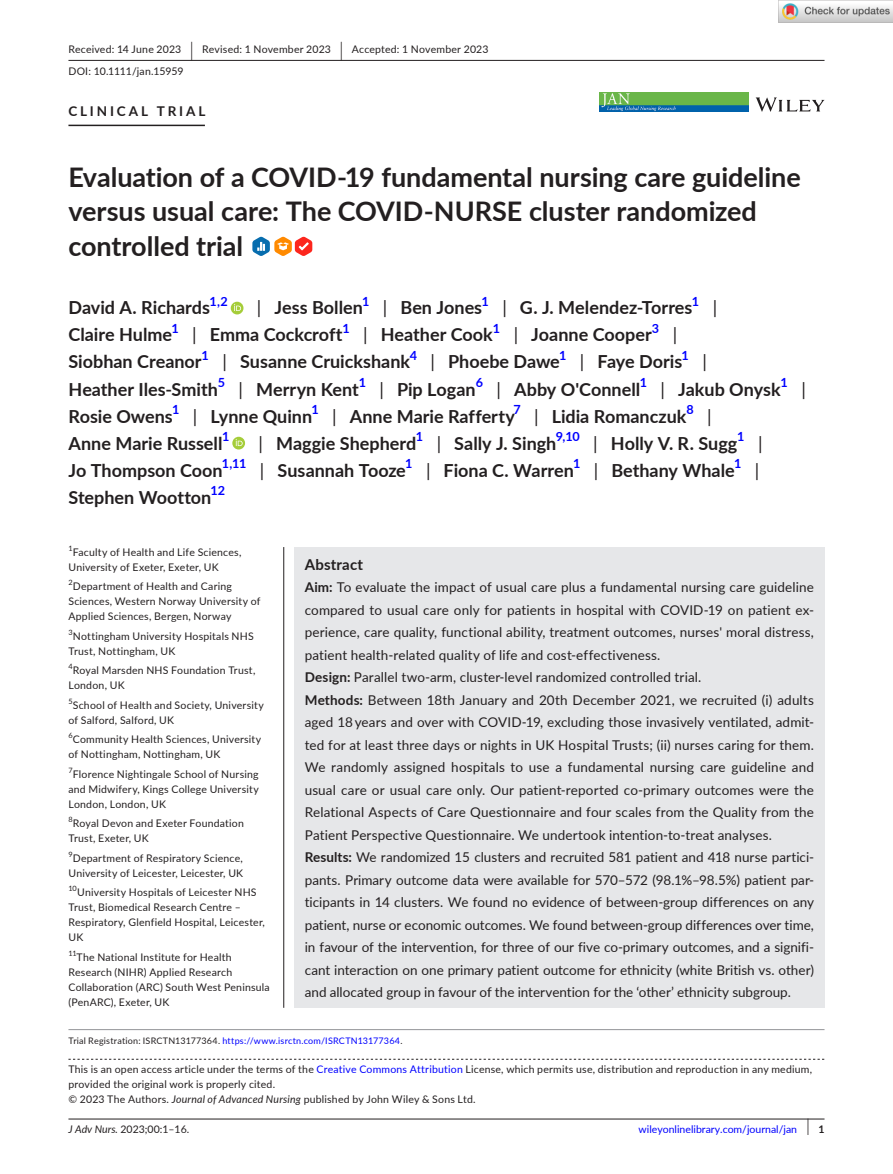
<style>
.page{position:relative;width:893px;height:1174px;background:#fff}
.page>*{position:absolute;margin:0;border:0;box-sizing:border-box;transform-origin:0 0}
.t1{font:700 27px/34.5px "Lato";color:#231f20}
.t2{font:700 18px/27px "Lato";color:#231f20}
.t3{font:18px "Lato";color:#231f20}
.t4{font:700 15px "Lato";letter-spacing:.015em;color:#231f20}
.t5{font:13.5px/22.5px "Lato";letter-spacing:.005em;color:#231f20}
.t6{font:700 13.5px "Lato";letter-spacing:.21em;color:#231f20}
.t7{font:700 12.6px "Lato";color:#00f}
.t8{font:10.5px/15px "Lato";letter-spacing:.02em;color:#231f20}
.t9{font:10.5px "Lato";color:#00f}
.t10{font:9px "Lato";letter-spacing:.02em;color:#00f}
.t11{font:7.35px "Lato";color:#231f20}
.s1{font-size:19.65px}
.s2{font-weight:400}
.s3{font-weight:700}
.s4{color:#231f20}
.s5{color:#00f}
.s6{font-style:italic}
.s7{font-size:17.4px;color:#231f20}
.s8{font-weight:700;color:#231f20}
</style>
<div class="page">
<hr style="left:68px;top:1118px;width:756px;height:1px;background:#231f20">
<svg style="left:756px;top:97px;width:68px;height:15px"></svg>
<img style="left:599px;top:92px;width:149px;height:20px">
<hr style="left:68px;top:60px;width:756px;height:1px;background:#231f20">
<hr style="left:68px;top:125px;width:137px;height:1px;background:#231f20">
<svg style="left:252px;top:237px;width:60px;height:19px"></svg>
<div style="left:231px;top:302px;width:12px;height:12px;background:#a5cd39;border-radius:50%"></div>
<svg style="left:234px;top:304px;width:7px;height:7px"></svg>
<svg style="left:232px;top:437px;width:13px;height:12px"></svg>
<svg style="left:236px;top:439px;width:7px;height:7px"></svg>
<svg style="left:68px;top:1058px;width:756px;height:1px"></svg>
<hr style="left:68px;top:1029px;width:756px;height:1px;background:#939598">
<div style="left:294px;top:547px;width:530px;height:460px;background:#e6e7e9"></div>
<hr style="left:283px;top:547px;width:1px;height:460px;background:#231f20">
<img style="left:779px;top:0;width:114px;height:23px">
<p class="t8" style="left:68px;top:38px;width:422px;line-height:21.8px">Received: 14 June 2023 <span class="s1">|</span> Revised: 1 November 2023 <span class="s1">|</span> Accepted: 1 November 2023<br>DOI: 10.1111/jan.15959</p>
<p class="t6" style="left:68px;top:101px;width:138px">CLINICAL TRIAL</p>
<h1 class="t1" style="left:68px;top:159px;width:734px">Evaluation of a COVID-19 fundamental nursing care guideline versus usual care: The COVID-NURSE cluster randomized controlled trial</h1>
<h2 class="t2" style="left:68px;top:294px;width:143px">David A. Richards</h2>
<p class="t7" style="left:209px;top:292px;width:20px">1,2</p>
<h2 class="t2" style="left:257px;top:294px;width:107px"><span class="s2">|</span> Jess Bollen</h2>
<p class="t7" style="left:362px;top:292px;width:9px">1</p>
<h2 class="t2" style="left:383px;top:294px;width:101px"><span class="s2">|</span> Ben Jones</h2>
<p class="t7" style="left:482px;top:292px;width:9px">1</p>
<h2 class="t2" style="left:502px;top:294px;width:192px"><span class="s2">|</span> G. J. Melendez-Torres</h2>
<p class="t7" style="left:692px;top:292px;width:9px">1</p>
<h2 class="t3" style="left:713px;top:295px;width:6px">|</h2>
<h2 class="t2" style="left:68px;top:321px;width:105px">Claire Hulme</h2>
<p class="t7" style="left:171px;top:319px;width:9px">1</p>
<h2 class="t2" style="left:192px;top:321px;width:152px"><span class="s2">|</span> Emma Cockcroft</h2>
<p class="t7" style="left:342px;top:319px;width:9px">1</p>
<h2 class="t2" style="left:363px;top:321px;width:131px"><span class="s2">|</span> Heather Cook</h2>
<p class="t7" style="left:493px;top:319px;width:9px">1</p>
<h2 class="t2" style="left:514px;top:321px;width:140px"><span class="s2">|</span> Joanne Cooper</h2>
<p class="t7" style="left:652px;top:319px;width:9px">3</p>
<h2 class="t3" style="left:673px;top:322px;width:6px">|</h2>
<h2 class="t2" style="left:68px;top:348px;width:135px">Siobhan Creanor</h2>
<p class="t7" style="left:202px;top:346px;width:9px">1</p>
<h2 class="t2" style="left:222px;top:348px;width:189px"><span class="s2">|</span> Susanne Cruickshank</h2>
<p class="t7" style="left:410px;top:346px;width:9px">4</p>
<h2 class="t2" style="left:431px;top:348px;width:131px"><span class="s2">|</span> Phoebe Dawe</h2>
<p class="t7" style="left:559px;top:346px;width:9px">1</p>
<h2 class="t2" style="left:580px;top:348px;width:104px"><span class="s2">|</span> Faye Doris</h2>
<p class="t7" style="left:682px;top:346px;width:9px">1</p>
<h2 class="t3" style="left:702px;top:349px;width:6px">|</h2>
<h2 class="t2" style="left:68px;top:375px;width:151px">Heather Iles-Smith</h2>
<p class="t7" style="left:218px;top:373px;width:9px">5</p>
<h2 class="t2" style="left:238px;top:375px;width:122px"><span class="s2">|</span> Merryn Kent</h2>
<p class="t7" style="left:359px;top:373px;width:9px">1</p>
<h2 class="t2" style="left:379px;top:375px;width:98px"><span class="s2">|</span> Pip Logan</h2>
<p class="t7" style="left:476px;top:373px;width:9px">6</p>
<h2 class="t2" style="left:496px;top:375px;width:145px"><span class="s2">|</span> Abby O'Connell</h2>
<p class="t7" style="left:640px;top:373px;width:9px">1</p>
<h2 class="t2" style="left:660px;top:375px;width:122px"><span class="s2">|</span> Jakub Onysk</h2>
<p class="t7" style="left:781px;top:373px;width:9px">1</p>
<h2 class="t3" style="left:801px;top:376px;width:6px">|</h2>
<h2 class="t2" style="left:68px;top:402px;width:645px">Rosie Owens<sup>1</sup> <span class="s2">|</span> Lynne Quinn<sup>1</sup> <span class="s2">|</span> Anne Marie Rafferty<sup>7</sup> <span class="s2">|</span> Lidia Romanczuk<sup>8</sup> <span class="s2">|<br></span>Anne Marie Russell<sup>1</sup></h2>
<h2 class="t2" style="left:68px;top:429px;width:696px;text-indent:190px"><span class="s2">|</span> Maggie Shepherd<sup>1</sup> <span class="s2">|</span> Sally J. Singh<sup>9,10</sup> <span class="s2">|</span> Holly V. R. Sugg<sup>1</sup> <span class="s2">|<br></span>Jo Thompson Coon<sup>1,11</sup> <span class="s2">|</span> Susannah Tooze<sup>1</sup> <span class="s2">|</span> Fiona C. Warren<sup>1</sup> <span class="s2">|</span> Bethany Whale<sup>1</sup> <span class="s2">|<br></span>Stephen Wootton<sup>12</sup></h2>
<p class="t8" style="left:68px;top:544px;width:174px"><sup>1</sup>Faculty of Health and Life Sciences,<br>University of Exeter, Exeter, UK</p>
<p class="t8" style="left:68px;top:578px;width:194px"><sup>2</sup>Department of Health and Caring<br>Sciences, Western Norway University of<br>Applied Sciences, Bergen, Norway</p>
<p class="t8" style="left:68px;top:628px;width:187px"><sup>3</sup>Nottingham University Hospitals NHS<br>Trust, Nottingham, UK</p>
<p class="t8" style="left:68px;top:662px;width:189px"><sup>4</sup>Royal Marsden NHS Foundation Trust,<br>London, UK</p>
<p class="t8" style="left:68px;top:697px;width:197px"><sup>5</sup>School of Health and Society, University of Salford, Salford, UK</p>
<p class="t8" style="left:68px;top:731px;width:194px"><sup>6</sup>Community Health Sciences, University of Nottingham, Nottingham, UK</p>
<p class="t8" style="left:68px;top:766px;width:192px;text-align:justify"><sup>7</sup>Florence Nightingale School of Nursing and Midwifery, Kings College University London, London, UK</p>
<p class="t11" style="left:68px;top:814px;width:6px">8</p>
<p class="t8" style="left:68px;top:815px;width:177px;text-indent:4px">Royal Devon and Exeter Foundation<br>Trust, Exeter, UK</p>
<p class="t11" style="left:68px;top:849px;width:6px">9</p>
<p class="t8" style="left:68px;top:850px;width:176px;text-align:center">Department of Respiratory Science,<br>University of Leicester, Leicester, UK</p>
<p class="t11" style="left:68px;top:883px;width:10px">10</p>
<p class="t8" style="left:68px;top:884px;width:198px;text-indent:9px">University Hospitals of Leicester NHS<br>Trust, Biomedical Research Centre –<br>Respiratory, Glenfield Hospital, Leicester,<br>UK</p>
<p class="t11" style="left:68px;top:948px;width:10px">11</p>
<p class="t8" style="left:68px;top:949px;width:203px;text-indent:8px">The National Institute for Health Research (NIHR) Applied Research Collaboration (ARC) South West Peninsula (PenARC), Exeter, UK</p>
<p class="t4" style="left:305px;top:553px;width:60px">Abstract</p>
<p class="t5" style="left:305px;top:575px;width:511px"><span class="s3">Aim:</span> To evaluate the impact of usual care plus a fundamental nursing care guideline compared to usual care only for patients in hospital with COVID-19 on patient ex&shy;perience, care quality, functional ability, treatment outcomes, nurses' moral distress, patient health-related quality of life and cost-effectiveness.<br><span class="s3">Design:</span> Parallel two-arm, cluster-level randomized controlled trial.<br><span class="s3">Methods:</span> Between 18th January and 20th December 2021, we recruited (i) adults aged 18 years and over with COVID-19, excluding those invasively ventilated, admit&shy;ted for at least three days or nights in UK Hospital Trusts; (ii) nurses caring for them.<br>We randomly assigned hospitals to use a fundamental nursing care guideline and usual care or usual care only. Our patient-reported co-primary outcomes were the Relational Aspects of Care Questionnaire and four scales from the Quality from the Patient Perspective Questionnaire. We undertook intention-to-treat analyses.<br><span class="s3">Results:</span> We randomized 15 clusters and recruited 581 patient and 418 nurse partici&shy;pants. Primary outcome data were available for 570–572 (98.1%–98.5%) patient par&shy;ticipants in 14 clusters. We found no evidence of between-group differences on any patient, nurse or economic outcomes. We found between-group differences over time, in favour of the intervention, for three of our five co-primary outcomes, and a signifi&shy;cant interaction on one primary patient outcome for ethnicity (white British vs. other) and allocated group in favour of the intervention for the ‘other’ ethnicity subgroup.</p>
<p class="t10" style="left:68px;top:1033px;width:336px"><span class="s4">Trial Registration: ISRCTN13177364.</span> https://www.isrctn.com/ISRCTN13177364<span class="s4">.</span></p>
<p class="t8" style="left:68px;top:1061px;width:745px">This is an open access article under the terms of the <span class="s5">Creative Commons Attribution</span> License, which permits use, distribution and reproduction in any medium, provided the original work is properly cited.<br>© 2023 The Authors. <span class="s6">Journal of Advanced Nursing</span> published by John Wiley &amp; Sons Ltd.</p>
<p class="t8" style="left:68px;top:1121px;width:122px"><span class="s6">J Adv Nurs.</span> 2023;00:1–16.</p>
<p class="t9" style="left:639px;top:1121px;width:187px">wileyonlinelibrary.com/journal/jan <span class="s7">|</span> <span class="s8">1</span></p>
</div>
